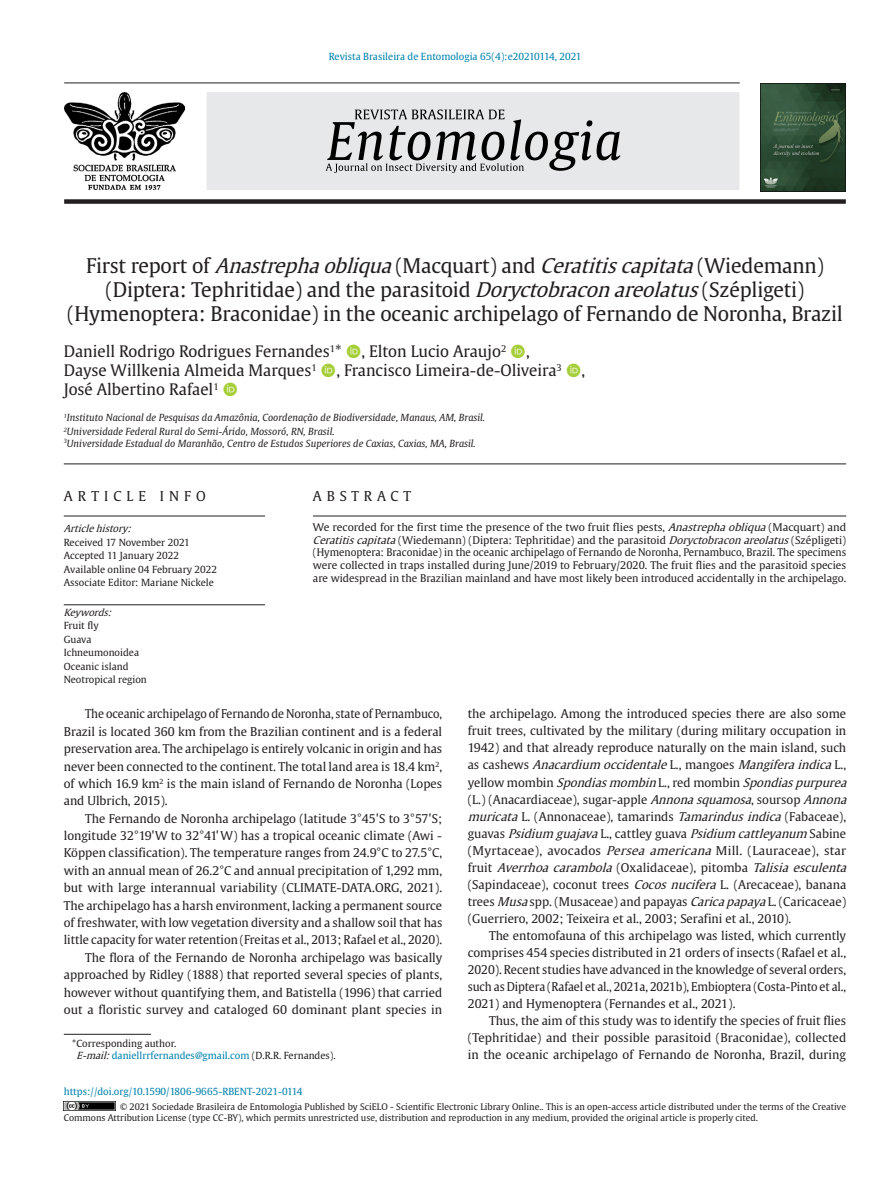
<style>
.page{position:relative;width:893px;height:1191px;background:#fff}
.page>*{position:absolute;margin:0;border:0;box-sizing:border-box;transform-origin:0 0}
.ArticleTitle{font:20.1px/24.2px "Gulliver";letter-spacing:-.01em;color:#231f20;text-align:center}
.Authors{font:15.75px/18.9px "Gulliver";color:#231f20}
.ArticleInfoTitle{font:13.5px "Gulliver";letter-spacing:.38em;color:#231f20}
.AbstractTitle{font:13.5px "Gulliver";letter-spacing:.36em;color:#231f20}
.Paragraph{font:12px/17.1px "Gulliver";color:#231f20;text-align:justify}
.Paragraph-2{font:12px/17.4px "Gulliver";color:#231f20;text-align:justify;scale:.95 1}
.Abstract{font:10.5px/12.6px "Gulliver";color:#231f20;text-align:justify;scale:1.04 1}
.Affiliations{font:italic 9.75px "Gulliver";color:#231f20}
.ArticleDOIAlt{font:9.75px "Gulliver";color:#0080ac}
.AffiliationsAlt{font:italic 9.75px "Gulliver";color:#231f20}
.Correspondence{font:9.75px/11.7px "Gulliver";color:#231f20}
.History{font:9.75px/13.5px "Gulliver";color:#231f20}
.Keywords{font:9.75px/13.5px "Gulliver";color:#231f20}
.fnEdited-by{font:9.75px "Gulliver";color:#231f20}
.HistoryTitle{font:italic 9.75px "Gulliver";color:#231f20}
.LicenseParaAlt{font:9px/10.8px "Gulliver";color:#231f20}
.s1{font-style:italic}
.s2{font-family:"Cambria Math";font-size:13.5px}
.s3{color:#0080ac}
</style>
<div class="page">
<img style="left:64px;top:92px;width:121px;height:98px">
<hr style="left:64px;top:83px;width:676px;height:1px;background:#231f20">
<div style="left:207px;top:92px;width:532px;height:98px;background:#e7e8e9"></div>
<div style="left:64px;top:199px;width:782px;height:5px;background:#231f20"></div>
<img style="left:761px;top:84px;width:85px;height:107px">
<svg style="left:326px;top:109px;width:294px;height:64px"></svg>
<img style="left:64px;top:1101px;width:51px;height:9px">
<hr style="left:64px;top:463px;width:782px;height:1px;background:#231f20">
<hr style="left:313px;top:515px;width:533px;height:1px;background:#231f20">
<hr style="left:64px;top:515px;width:201px;height:1px;background:#231f20">
<hr style="left:64px;top:604px;width:201px;height:1px;background:#231f20">
<hr style="left:64px;top:1034px;width:87px;height:1px;background:#231f20">
<p class="ArticleDOIAlt" style="left:329px;top:50px;width:254px">Revista Brasileira de Entomologia 65(4):e20210114, 2021</p>
<p class="ArticleTitle" style="left:67px;top:253px;width:777px">First report of <span class="s1">Anastrephaobliqua</span>(Macquart) and <span class="s1">Ceratitiscapitata</span>(Wiedemann) (Diptera: Tephritidae) and the parasitoid <span class="s1">Doryctobraconareolatus</span>(Szépligeti) (Hymenoptera: Braconidae) in the oceanic archipelago of Fernando de Noronha, Brazil</p>
<p class="Authors" style="left:64px;top:342px;width:279px">Daniell Rodrigo Rodrigues Fernandes<sup>1</sup>*</p>
<p class="Authors" style="left:361px;top:342px;width:146px">, Elton Lucio Araujo<sup>2</sup></p>
<p class="Authors" style="left:64px;top:342px;width:523px;text-indent:462px">,<br>Dayse Willkenia Almeida Marques<sup>1</sup> , Francisco Limeira-de-Oliveira<sup>3</sup> ,<br>José Albertino Rafael<sup>1</sup></p>
<p class="Affiliations" style="left:64px;top:412px;width:423px"><sup>1</sup>Instituto Nacional de Pesquisas da Amazônia, Coordenação de Biodiversidade, Manaus, AM, Brasil.</p>
<p class="Affiliations" style="left:64px;top:425px;width:272px"><sup>2</sup>Universidade Federal Rural do Semi-Árido, Mossoró, RN, Brasil.</p>
<p class="AffiliationsAlt" style="left:64px;top:437px;width:414px"><sup>3</sup>Universidade Estadual do Maranhão, Centro de Estudos Superiores de Caxias, Caxias, MA, Brasil.</p>
<p class="ArticleInfoTitle" style="left:64px;top:487px;width:143px">ARTICLE INFO</p>
<p class="HistoryTitle" style="left:64px;top:522px;width:72px">Articlehistory:</p>
<p class="History" style="left:64px;top:535px;width:155px">Received 17 November 2021<br>Accepted 11 January 2022<br>Available online 04 February 2022</p>
<p class="fnEdited-by" style="left:64px;top:576px;width:152px">Associate Editor: Mariane Nickele</p>
<p class="Keywords" style="left:64px;top:605px;width:85px"><span class="s1">Keywords:<br></span>Fruit fly<br>Guava<br>Ichneumonoidea<br>Oceanic island<br>Neotropical region</p>
<p class="AbstractTitle" style="left:313px;top:487px;width:100px">ABSTRACT</p>
<p class="Abstract" style="left:313px;top:521px;width:514px">We recorded for the first time the presence of the two fruit flies pests, <span class="s1">Anastrephaobliqua</span>(Macquart) and <span class="s1">Ceratitiscapitata</span>(Wiedemann) (Diptera: Tephritidae) and the parasitoid <span class="s1">Doryctobraconareolatus</span>(Szépligeti) (Hymenoptera: Braconidae) in the oceanic archipelago of Fernando de Noronha, Pernambuco, Brazil. The specimens were collected in traps installed during June/2019 to February/2020. The fruit flies and the parasitoid species are widespread in the Brazilian mainland and have most likely been introduced accidentally in the archipelago.</p>
<p class="Paragraph-2" style="left:64px;top:705px;width:400px;text-indent:21px">The oceanic archipelago of Fernando de Noronha, state of Pernambuco, Brazil is located 360 km from the Brazilian continent and is a federal preservation area. The archipelago is entirely volcanic in origin and has never been connected to the continent. The total land area is 18.4 km<sup>2</sup>, of which 16.9 km<sup>2</sup> is the main island of Fernando de Noronha (Lopes and Ulbrich, 2015).</p>
<p class="Paragraph" style="left:64px;top:809px;width:380px;text-indent:21px">The Fernando de Noronha archipelago (latitude 3°45<span class="s2">ʹ</span>S to 3°57<span class="s2">ʹ</span>S; longitude 32°19<span class="s2">ʹ</span>W to 32°41<span class="s2">ʹ</span>W) has a tropical oceanic climate (Awi - Köppen classification). The temperature ranges from 24.9°C to 27.5°C, with an annual mean of 26.2°C and annual precipitation of 1,292 mm, but with large interannual variability (CLIMATE-DATA.ORG, 2021).<br>The archipelago has a harsh environment, lacking a permanent source of freshwater, with low vegetation diversity and a shallow soil that has little capacity for water retention (Freitas et al., 2013; Rafael et al., 2020).</p>
<p class="Paragraph" style="left:64px;top:948px;width:380px;text-indent:21px">The flora of the Fernando de Noronha archipelago was basically approached by Ridley (1888) that reported several species of plants, however without quantifying them, and Batistella (1996) that carried out a floristic survey and cataloged 60 dominant plant species in</p>
<p class="Correspondence" style="left:77px;top:1038px;width:261px;text-indent:-4px">*Corresponding author.<br><span class="s1">E-mail:</span><span class="s3">daniellrrfernandes@gmail.com</span> (D.R.R. Fernandes).</p>
<p class="Paragraph" style="left:468px;top:705px;width:384px;text-align:left">the archipelago. Among the introduced species there are also some fruit trees, cultivated by the military (during military occupation in 1942) and that already reproduce naturally on the main island, such a s c a s h e w s <span class="s1">Anacardium occidentale</span>L . , m a n g o e s <span class="s1">Mangiferaindica</span>L . , y e l l o w m o m b i n <span class="s1">Spondiasmombin</span>L . , r e d m o m b i n <span class="s1">Spondiaspurpurea </span>(L.) (Anacardiaceae), sugar-apple <span class="s1">Annonasquamosa</span>, soursop <span class="s1">Annona muricata</span>L. (Annonaceae), tamarinds <span class="s1">Tamarindusindica</span>(Fabaceae), g u a v a s <span class="s1">Psidium guajava</span>L . , c a t t l e y g u a v a <span class="s1">Psidium cattleyanum</span> S a b i n e (Myrtaceae), avocados <span class="s1">Persea americana</span> Mill. (Lauraceae), star fr u i t <span class="s1">Averrhoacarambola</span>( O x a l i d a c e a e ) , p i t o m b a <span class="s1">Talisiaesculenta </span>(Sapindaceae), coconut trees <span class="s1">Cocosnucifera</span>L. (Arecaceae), banana trees <span class="s1">Musa</span>spp. (Musaceae) and papayas <span class="s1">Caricapapaya</span>L. (Caricaceae) (Guerriero, 2002; Teixeira et al., 2003; Serafini et al., 2010).</p>
<p class="Paragraph" style="left:468px;top:927px;width:380px;text-indent:21px">The entomofauna of this archipelago was listed, which currently comprises 454 species distributed in 21 orders of insects (Rafael et al., 2020). Recent studies have advanced in the knowledge of several orders, such as Diptera (Rafael et al., 2021a, 2021b), Embioptera (Costa‑Pinto et al., 2021) and Hymenoptera (Fernandes et al., 2021).</p>
<p class="Paragraph" style="left:468px;top:1012px;width:380px;text-indent:21px">Thus, the aim of this study was to identify the species of fruit flies (Tephritidae) and their possible parasitoid (Braconidae), collected in the oceanic archipelago of Fernando de Noronha, Brazil, during</p>
<p class="ArticleDOIAlt" style="left:64px;top:1085px;width:240px">https://doi.org/10.1590/1806-9665-RBENT-2021-0114</p>
<p class="LicenseParaAlt" style="left:64px;top:1101px;width:784px;text-indent:56px">© 2021 Sociedade Brasileira de Entomologia Published by SciELO - Scientific Electronic Library Online.. This is an open-access article distributed under the terms of the Creative<br>Commons Attribution License (type CC-BY), which permits unrestricted use, distribution and reproduction in any medium, provided the original article is properly cited.</p>
</div>
